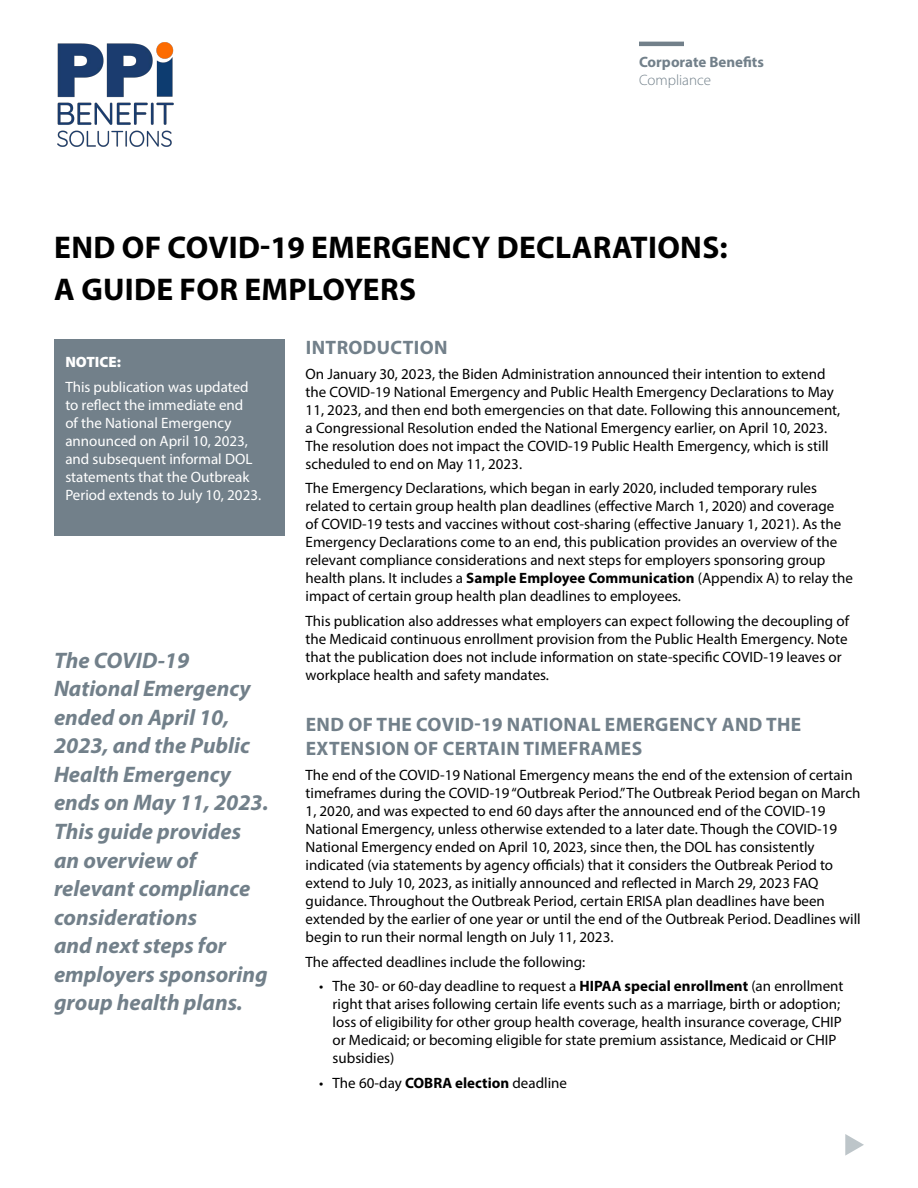
<style>
.page{position:relative;width:918px;height:1188px;background:#fff}
.page>*{position:absolute;margin:0;border:0;box-sizing:border-box;transform-origin:0 0}
.t1{font:700 31.5px/42px "Myriad Pro";letter-spacing:.01em;color:#000}
.t2{font:italic 700 22.5px/28.5px "Myriad Pro";color:#72808a}
.t3{font:700 19.5px/24px "Myriad Pro";letter-spacing:.02em;color:#72808a}
.t4{font:15px/18px "Myriad Pro";color:#000}
.t5{font:15px/18px "Myriad Pro";color:#fff}
.t6{font:700 15px "Myriad Pro";color:#72808a}
.t7{font:300 15px "Myriad Pro";color:#72808a}
.t8{font:900 15px "Myriad Pro";color:#fff}
.s1{font-weight:700}
</style>
<div class="page">
<svg style="left:845px;top:1134px;width:19px;height:22px"></svg>
<hr style="left:639px;top:42px;width:45px;height:4px;background:#72808a">
<div style="left:54px;top:339px;width:230px;height:197px;background:#72808a"></div>
<img style="left:58px;top:43px;width:115px;height:104px">
<p class="t6" style="left:639px;top:52px;width:126px">Corporate Benefits</p>
<p class="t7" style="left:639px;top:71px;width:74px">Compliance</p>
<h1 class="t1" style="left:54px;top:226px;width:675px">END OF COVID-19 EMERGENCY DECLARATIONS:<br>A GUIDE FOR EMPLOYERS</h1>
<p class="t8" style="left:65px;top:352px;width:57px">NOTICE:</p>
<p class="t5" style="left:65px;top:377px;width:197px">This publication was updated to reflect the immediate end<br>of the National Emergency announced on April 10, 2023, and subsequent informal DOL statements that the Outbreak<br>Period extends to July 10, 2023.</p>
<p class="t2" style="left:54px;top:645px;width:216px">The COVID-19<br>National Emergency ended on April 10,<br>2023, and the Public<br>Health Emergency ends on May 11, 2023.<br>This guide provides an overview of relevant compliance considerations<br>and next steps for employers sponsoring group health plans.</p>
<h3 class="t3" style="left:306px;top:335px;width:143px">INTRODUCTION</h3>
<p class="t4" style="left:306px;top:364px;width:536px">On January 30, 2023, the Biden Administration announced their intention to extend the COVID-19 National Emergency and Public Health Emergency Declarations to May 11, 2023, and then end both emergencies on that date. Following this announcement, a Congressional Resolution ended the National Emergency earlier, on April 10, 2023.<br>The resolution does not impact the COVID-19 Public Health Emergency, which is still scheduled to end on May 11, 2023.</p>
<p class="t4" style="left:306px;top:479px;width:549px">The Emergency Declarations, which began in early 2020, included temporary rules related to certain group health plan deadlines (effective March 1, 2020) and coverage<br>of COVID-19 tests and vaccines without cost-sharing (effective January 1, 2021). As the Emergency Declarations come to an end, this publication provides an overview of the relevant compliance considerations and next steps for employers sponsoring group health plans. It includes a <span class="s1">Sample Employee Communication</span> (Appendix A) to relay the impact of certain group health plan deadlines to employees.</p>
<p class="t4" style="left:306px;top:612px;width:545px">This publication also addresses what employers can expect following the decoupling of the Medicaid continuous enrollment provision from the Public Health Emergency. Note that the publication does not include information on state-specific COVID-19 leaves or workplace health and safety mandates.</p>
<h3 class="t3" style="left:306px;top:712px;width:497px">END OF THE COVID-19 NATIONAL EMERGENCY AND THE<br>EXTENSION OF CERTAIN TIMEFRAMES</h3>
<p class="t4" style="left:306px;top:766px;width:557px">The end of the COVID-19 National Emergency means the end of the extension of certain timeframes during the COVID-19 “Outbreak Period.” The Outbreak Period began on March 1, 2020, and was expected to end 60 days after the announced end of the COVID-19<br>National Emergency, unless otherwise extended to a later date. Though the COVID-19<br>National Emergency ended on April 10, 2023, since then, the DOL has consistently indicated (via statements by agency officials) that it considers the Outbreak Period to extend to July 10, 2023, as initially announced and reflected in March 29, 2023 FAQ guidance. Throughout the Outbreak Period, certain ERISA plan deadlines have been extended by the earlier of one year or until the end of the Outbreak Period. Deadlines will begin to run their normal length on July 11, 2023.</p>
<p class="t4" style="left:306px;top:952px;width:281px">The affected deadlines include the following:</p>
<p class="t4" style="left:333px;top:977px;width:512px;text-indent:-14px">• The 30- or 60-day deadline to request a <span class="s1">HIPAA special enrollment</span> (an enrollment right that arises following certain life events such as a marriage, birth or adoption; loss of eligibility for other group health coverage, health insurance coverage, CHIP or Medicaid; or becoming eligible for state premium assistance, Medicaid or CHIP subsidies)</p>
<p class="t4" style="left:319px;top:1074px;width:249px">• The 60-day <span class="s1">COBRA election</span> deadline</p>
</div>
